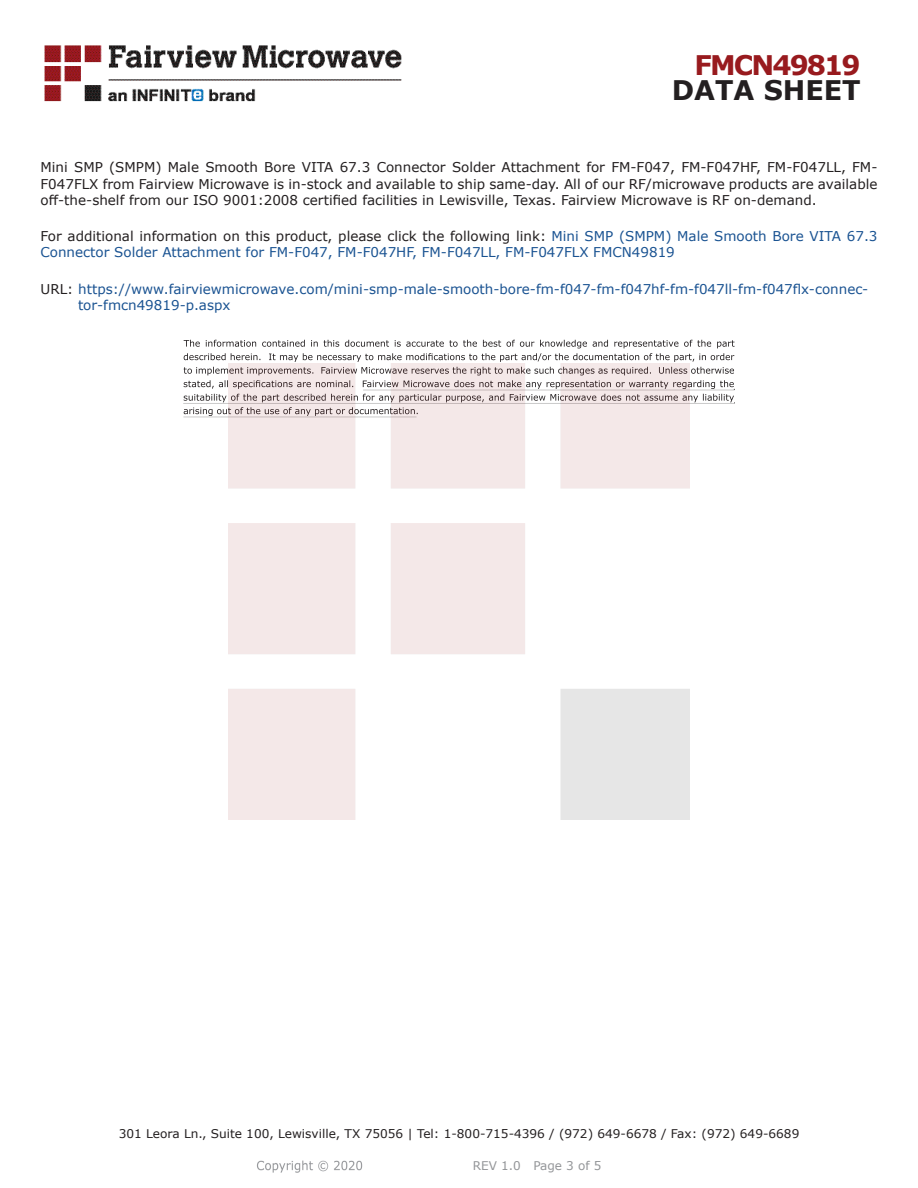
<style>
.page{position:relative;width:918px;height:1188px;background:#fff}
.page>*{position:absolute;margin:0;border:0;box-sizing:border-box;transform-origin:0 0}
.FM{font:700 27px "Verdana";letter-spacing:-.07em;color:#981a1e}
.t1{font:700 27px "Verdana";color:#231f20}
.Web_Description_Para{font:13.5px/16.2px "Verdana";color:#231f20;text-align:justify}
.Web_Description_Para-2{font:13.5px/16.2px "Verdana";color:#1a5392}
.URL_para{font:13.5px/16.2px "Verdana";color:#1a5392}
.t2{font:12px "Verdana";color:#231f20}
.REV_Info{font:12px "Verdana";color:#939598}
.s1{color:#231f20}
</style>
<div class="page">
<svg style="left:184px;top:340px;width:551px;height:76px"></svg>
<hr style="left:363px;top:390px;width:372px;height:1px;background:#231f20">
<hr style="left:183px;top:403px;width:551px;height:1px;background:#231f20">
<hr style="left:183px;top:417px;width:234px;height:1px;background:#231f20">
<img style="left:257px;top:1160px;width:106px;height:13px">
<img style="left:228px;top:364px;width:462px;height:456px">
<img style="left:44px;top:45px;width:358px;height:57px">
<p class="FM" style="left:694px;top:46px;width:168px">FMCN49819</p>
<p class="t1" style="left:672px;top:71px;width:191px">DATA SHEET</p>
<p class="Web_Description_Para" style="left:40px;top:159px;width:839px">Mini SMP (SMPM) Male Smooth Bore VITA 67.3 Connector Solder Attachment for FM-F047, FM-F047HF, FM-F047LL, FM-F047FLX from Fairview Microwave is in-stock and available to ship same-day. All of our RF/microwave products are available off-the-shelf from our ISO 9001:2008 certified facilities in Lewisville, Texas. Fairview Microwave is RF on-demand.</p>
<p class="Web_Description_Para-2" style="left:40px;top:228px;width:839px"><span class="s1">For additional information on this product, please click the following link:</span> Mini SMP (SMPM) Male Smooth Bore VITA 67.3<br>Connector Solder Attachment for FM-F047, FM-F047HF, FM-F047LL, FM-F047FLX FMCN49819</p>
<p class="URL_para" style="left:78px;top:281px;width:792px;text-indent:-38px"><span class="s1">URL:</span> https://www.fairviewmicrowave.com/mini-smp-male-smooth-bore-fm-f047-fm-f047hf-fm-f047ll-fm-f047flx-connec&shy;tor-fmcn49819-p.aspx</p>
<p class="t2" style="left:119px;top:1125px;width:682px">301 Leora Ln., Suite 100, Lewisville, TX 75056 | Tel: 1-800-715-4396 / (972) 649-6678 / Fax: (972) 649-6689</p>
<p class="REV_Info" style="left:473px;top:1157px;width:130px">REV 1.0 Page 3 of 5</p>
</div>
